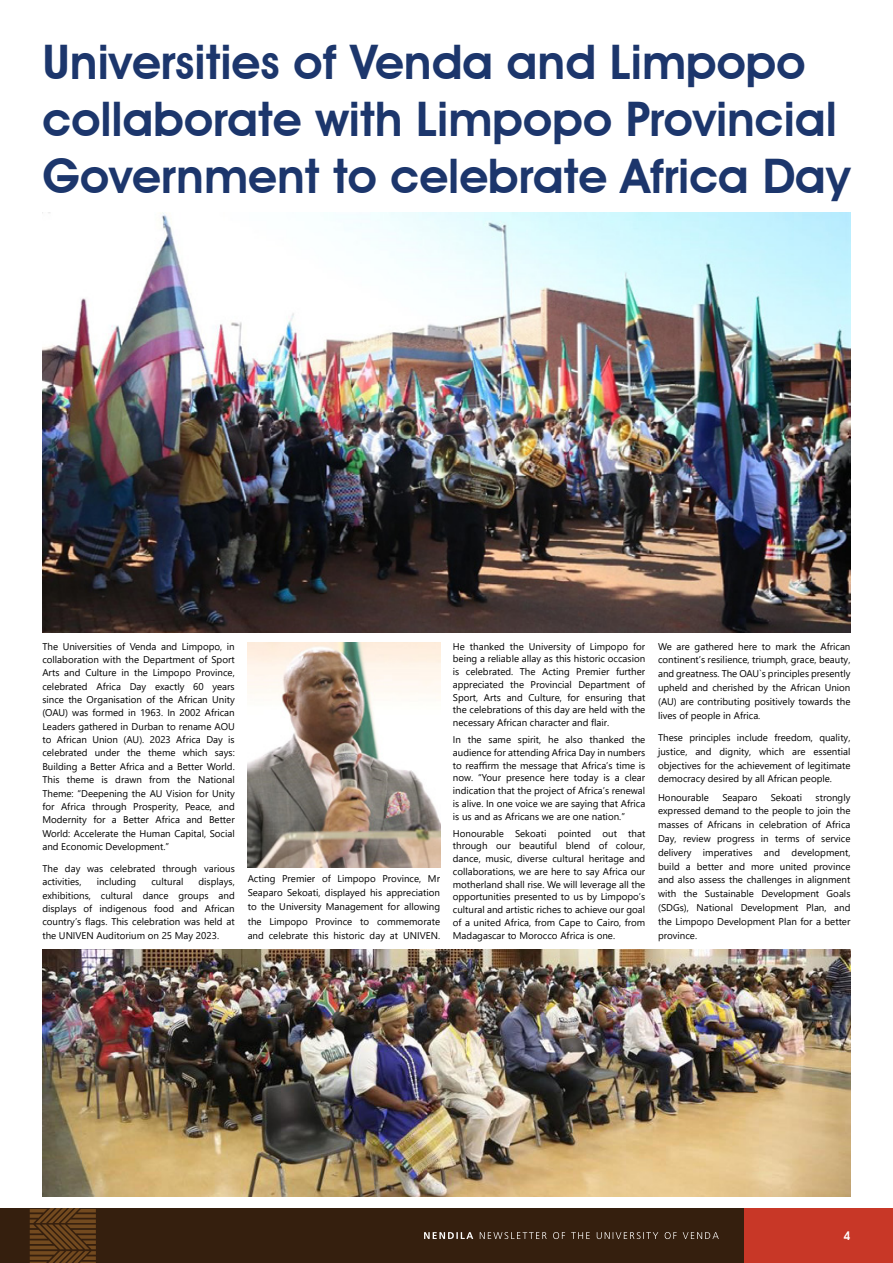
<style>
.page{position:relative;width:893px;height:1263px;background:#fff}
.page>*{position:absolute;margin:0;border:0;box-sizing:border-box;transform-origin:0 0}
.t1{font:600 47.7px/57.2px "Avant Garde IT Cby BT";color:#1c366c}
.t2{font:600 12px "Avant Garde IT Cby BT";color:#fff}
.t3{font:9.75px/13.4px "Segoe UI";color:#000;text-align:justify}
</style>
<div class="page">
<div style="left:732px;top:1208px;width:161px;height:55px;background:#c83727"></div>
<div style="left:0;top:1208px;width:743px;height:55px;background:#351f0e"></div>
<svg style="left:424px;top:1232px;width:49px;height:7px"></svg>
<svg style="left:480px;top:1232px;width:239px;height:7px"></svg>
<svg style="left:30px;top:1208px;width:66px;height:55px"></svg>
<img style="left:43px;top:213px;width:807px;height:419px">
<img style="left:42px;top:950px;width:808px;height:246px">
<img style="left:248px;top:642px;width:192px;height:225px">
<h1 class="t1" style="left:43px;top:33px;width:809px">Universities of Venda and Limpopo collaborate with Limpopo Provincial<br>Government to celebrate Africa Day</h1>
<p class="t3" style="left:42px;top:639px;width:194px">The Universities of Venda and Limpopo, in collaboration with the Department of Sport Arts and Culture in the Limpopo Province, celebrated Africa Day exactly 60 years since the Organisation of the African Unity (OAU) was formed in 1963. In 2002 African Leaders gathered in Durban to rename AOU to African Union (AU). 2023 Africa Day is celebrated under the theme which says:<br>Building a Better Africa and a Better World.<br>This theme is drawn from the National Theme: “Deepening the AU Vision for Unity for Africa through Prosperity, Peace, and Modernity for a Better Africa and Better World: Accelerate the Human Capital, Social and Economic Development.”</p>
<p class="t3" style="left:42px;top:861px;width:194px">The day was celebrated through various activities,</p>
<p class="t3" style="left:42px;top:875px;width:194px;text-indent:156px">displays, exhibitions, cultural dance groups and displays of indigenous food and African country’s flags. This celebration was held at the UNIVEN Auditorium on 25 May 2023.</p>
<p class="t3" style="left:248px;top:871px;width:194px;line-height:14.1px">Acting Premier of Limpopo Province, Mr Seaparo Sekoati, displayed his appreciation to the University Management for allowing the Limpopo Province to commemorate and celebrate this historic day at UNIVEN.</p>
<p class="t3" style="left:97px;top:875px;width:41px">including</p>
<p class="t3" style="left:151px;top:875px;width:33px">cultural</p>
<p class="t3" style="left:453px;top:639px;width:194px;line-height:12.8px">He thanked the University of Limpopo for being a reliable allay as this historic occasion is celebrated. The Acting Premier further appreciated the Provincial Department of Sport, Arts and Culture, for ensuring that the celebrations of this day are held with the necessary African character and flair.</p>
<p class="t3" style="left:453px;top:733px;width:194px;line-height:12.8px">In the same spirit, he also thanked the audience for attending Africa Day in numbers to reaffirm the message that Africa’s time is now. “Your presence here today is a clear indication that the project of Africa’s renewal is alive. In one voice we are saying that Africa is us and as Africans we are one nation.”</p>
<p class="t3" style="left:453px;top:826px;width:194px;line-height:12.8px">Honourable Sekoati pointed out that through our beautiful blend of colour, dance, music, diverse cultural heritage and collaborations, we are here to say Africa our motherland shall rise. We will leverage all the opportunities presented to us by Limpopo’s cultural and artistic riches to achieve our goal of a united Africa, from Cape to Cairo, from Madagascar to Morocco Africa is one.</p>
<p class="t3" style="left:658px;top:639px;width:194px;line-height:13.8px">We are gathered here to mark the African continent’s resilience, triumph, grace, beauty, and greatness. The OAU`s principles presently upheld and cherished by the African Union (AU) are contributing positively towards the lives of people in Africa.</p>
<p class="t3" style="left:658px;top:730px;width:194px;line-height:13.8px">These principles include freedom, quality, justice, and dignity, which are essential objectives for the achievement of legitimate democracy desired by all African people.</p>
<p class="t3" style="left:658px;top:790px;width:52px">Honourable</p>
<p class="t3" style="left:722px;top:790px;width:37px">Seaparo</p>
<p class="t3" style="left:771px;top:790px;width:33px">Sekoati</p>
<p class="t3" style="left:658px;top:790px;width:194px;line-height:13.8px;text-indent:158px">strongly expressed demand to the people to join the masses of Africans in celebration of Africa Day, review progress in terms of service delivery imperatives and development, build a better and more united province and also assess the challenges in alignment with the Sustainable Development Goals (SDGs), National Development Plan, and the Limpopo Development Plan for a better province.</p>
<p class="t2" style="left:844px;top:1228px;width:8px">4</p>
</div>
